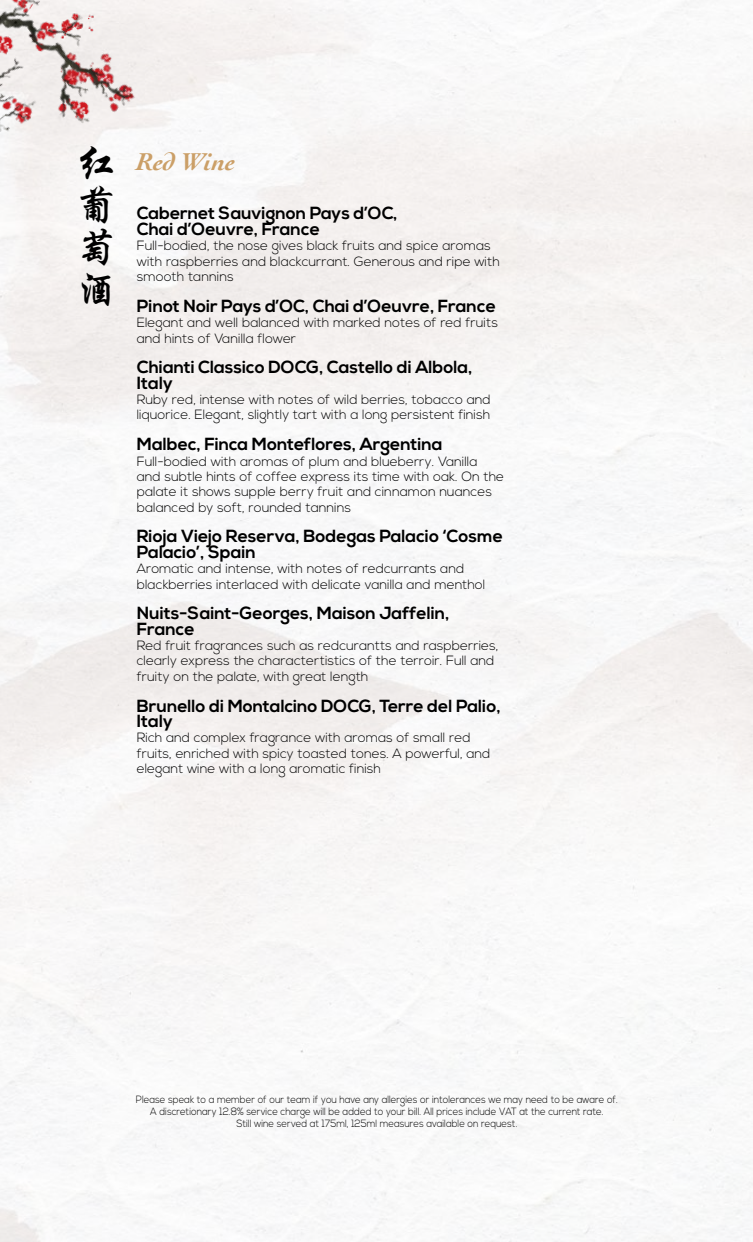
<style>
.page{position:relative;width:753px;height:1242px;background:#fff}
.page>*{position:absolute;margin:0;border:0;box-sizing:border-box;transform-origin:0 0}
.t1{font:700 40.5px/42px "ST Xingkai SC";color:#000;text-align:justify}
.t2{font:italic 700 25.5px "Cochin";color:#cb9f67}
.t3{font:700 17.55px/15.5px "Nexa";color:#000}
.t4{font:300 13.35px/15.3px "Nexa";color:#000}
.t5{font:300 10.5px/12px "Nexa";color:#000;text-align:center;scale:.9 1}
.s1{font-family:"ST Xingkai SC";font-style:normal;font-size:40.5px;color:#000}
</style>
<div class="page">
<img style="left:0;top:0;width:145px;height:167px">
<h2 class="t2" style="left:76px;top:144px;width:160px"><span class="s1">红</span> Red Wine</h2>
<h1 class="t1" style="left:76px;top:185px;width:42px">葡萄酒</h1>
<h3 class="t3" style="left:137px;top:206px;width:262px">Cabernet Sauvignon Pays d’OC,<br>Chai d’Oeuvre, France</h3>
<p class="t4" style="left:137px;top:239px;width:364px">Full-bodied, the nose gives black fruits and spice aromas with raspberries and blackcurrant. Generous and ripe with smooth tannins</p>
<h3 class="t3" style="left:137px;top:299px;width:360px">Pinot Noir Pays d’OC, Chai d’Oeuvre, France</h3>
<p class="t4" style="left:137px;top:315px;width:363px">Elegant and well balanced with marked notes of red fruits and hints of Vanilla flower</p>
<h3 class="t3" style="left:137px;top:360px;width:337px">Chianti Classico DOCG, Castello di Albola,<br>Italy</h3>
<p class="t4" style="left:137px;top:392px;width:355px">Ruby red, intense with notes of wild berries, tobacco and liquorice. Elegant, slightly tart with a long persistent finish</p>
<h3 class="t3" style="left:137px;top:437px;width:307px">Malbec, Finca Monteflores, Argentina</h3>
<p class="t4" style="left:137px;top:454px;width:369px">Full-bodied with aromas of plum and blueberry. Vanilla and subtle hints of coffee express its time with oak. On the palate it shows supple berry fruit and cinnamon nuances balanced by soft, rounded tannins</p>
<h3 class="t3" style="left:137px;top:529px;width:368px">Rioja Viejo Reserva, Bodegas Palacio ‘Cosme<br>Palacio’, Spain</h3>
<p class="t4" style="left:137px;top:561px;width:350px">Aromatic and intense, with notes of redcurrants and blackberries interlaced with delicate vanilla and menthol</p>
<h3 class="t3" style="left:137px;top:606px;width:314px">Nuits-Saint-Georges, Maison Jaffelin,<br>France</h3>
<p class="t4" style="left:137px;top:638px;width:363px">Red fruit fragrances such as redcurantts and raspberries, clearly express the charactertistics of the terroir. Full and fruity on the palate, with great length</p>
<h3 class="t3" style="left:137px;top:698px;width:366px">Brunello di Montalcino DOCG, Terre del Palio,<br>Italy</h3>
<p class="t4" style="left:137px;top:731px;width:355px">Rich and complex fragrance with aromas of small red fruits, enriched with spicy toasted tones. A powerful, and elegant wine with a long aromatic finish</p>
<p class="t5" style="left:136px;top:1093px;width:537px">Please speak to a member of our team if you have any allergies or intolerances we may need to be aware of.<br>A discretionary 12.8% service charge will be added to your bill. All prices include VAT at the current rate.<br>Still wine served at 175ml, 125ml measures available on request.</p>
</div>
